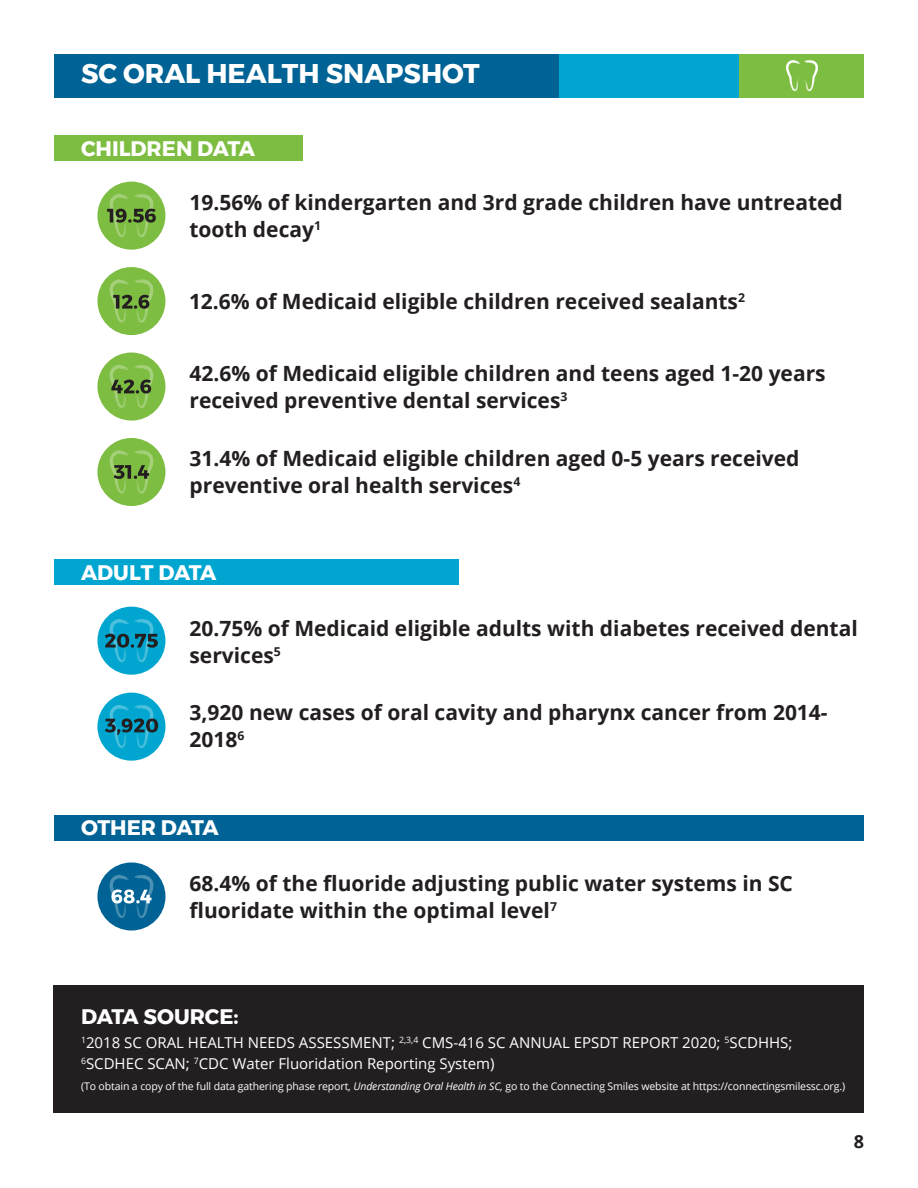
<style>
.page{position:relative;width:918px;height:1188px;background:#fff}
.page>*{position:absolute;margin:0;border:0;box-sizing:border-box;transform-origin:0 0}
.t1{font:700 27px "Montserrat";color:#fff}
.t2{font:700 21px/27px "Open Sans";color:#231f20}
.t3{font:700 21px "Montserrat";color:#fff}
.t4{font:700 21px "Montserrat";letter-spacing:-.02em;color:#fff}
.t5{font:700 18px "Open Sans";color:#231f20}
.t6{font:15px/21px "Open Sans";color:#fff}
.t7{font:10.5px "Open Sans";letter-spacing:-.01em;color:#fff}
.s1{font-style:italic}
</style>
<div class="page">
<div style="left:54px;top:135px;width:248px;height:26px;background:#7dbd41"></div>
<div style="left:54px;top:815px;width:810px;height:26px;background:#016395"></div>
<div style="left:54px;top:559px;width:404px;height:26px;background:#00a6cf"></div>
<div style="left:53px;top:985px;width:811px;height:128px;background:#231f20"></div>
<div style="left:54px;top:54px;width:810px;height:43px;background:#016395"></div>
<div style="left:559px;top:54px;width:181px;height:43px;background:#00a6cf"></div>
<div style="left:740px;top:54px;width:124px;height:43px;background:#7dbd41"></div>
<svg style="left:786px;top:60px;width:32px;height:31px"></svg>
<div style="left:97px;top:607px;width:68px;height:68px;background:#00a6cf;border-radius:50%"></div>
<div style="left:97px;top:693px;width:68px;height:68px;background:#00a6cf;border-radius:50%"></div>
<div style="left:97px;top:862px;width:68px;height:69px;background:#016395;border-radius:50%"></div>
<div style="left:97px;top:182px;width:68px;height:68px;background:#7dbd41;border-radius:50%"></div>
<div style="left:97px;top:267px;width:68px;height:68px;background:#7dbd41;border-radius:50%"></div>
<div style="left:97px;top:353px;width:68px;height:68px;background:#7dbd41;border-radius:50%"></div>
<div style="left:97px;top:438px;width:68px;height:68px;background:#7dbd41;border-radius:50%"></div>
<svg style="left:105px;top:705px;width:53px;height:43px"></svg>
<svg style="left:105px;top:619px;width:53px;height:43px"></svg>
<svg style="left:109px;top:450px;width:44px;height:44px"></svg>
<svg style="left:109px;top:365px;width:44px;height:43px"></svg>
<svg style="left:109px;top:279px;width:44px;height:44px"></svg>
<svg style="left:107px;top:194px;width:49px;height:43px"></svg>
<svg style="left:109px;top:875px;width:44px;height:43px"></svg>
<p class="t1" style="left:81px;top:52px;width:400px">SC ORAL HEALTH SNAPSHOT</p>
<p class="t3" style="left:81px;top:131px;width:176px">CHILDREN DATA</p>
<p class="t2" style="left:190px;top:188px;width:655px">19.56% of kindergarten and 3rd grade children have untreated tooth decay<sup>1</sup></p>
<p class="t2" style="left:189px;top:287px;width:558px">12.6% of Medicaid eligible children received sealants<sup>2</sup></p>
<p class="t2" style="left:190px;top:359px;width:638px">42.6% of Medicaid eligible children and teens aged 1-20 years received preventive dental services<sup>3</sup></p>
<p class="t2" style="left:190px;top:445px;width:612px">31.4% of Medicaid eligible children aged 0-5 years received preventive oral health services<sup>4</sup></p>
<p class="t3" style="left:81px;top:555px;width:137px">ADULT DATA</p>
<p class="t2" style="left:190px;top:614px;width:670px">20.75% of Medicaid eligible adults with diabetes received dental services<sup>5</sup></p>
<p class="t2" style="left:190px;top:699px;width:640px">3,920 new cases of oral cavity and pharynx cancer from 2014-<br>2018<sup>6</sup></p>
<p class="t4" style="left:81px;top:811px;width:139px">OTHER DATA</p>
<p class="t2" style="left:190px;top:869px;width:605px">68.4% of the fluoride adjusting public water systems in SC fluoridate within the optimal level<sup>7</sup></p>
<p class="t3" style="left:81px;top:1000px;width:159px">DATA SOURCE:</p>
<p class="t6" style="left:81px;top:1032px;width:713px"><sup>1</sup>2018 SC ORAL HEALTH NEEDS ASSESSMENT; <sup>2,3,4</sup> CMS-416 SC ANNUAL EPSDT REPORT 2020; <sup>5</sup>SCDHHS;<br><sup>6</sup>SCDHEC SCAN; <sup>7</sup>CDC Water Fluoridation Reporting System)</p>
<p class="t7" style="left:81px;top:1079px;width:766px">(To obtain a copy of the full data gathering phase report, <span class="s1">Understanding Oral Health in SC,</span> go to the Connecting Smiles website at https://connectingsmilessc.org.)</p>
<p class="t5" style="left:854px;top:1129px;width:12px">8</p>
</div>
